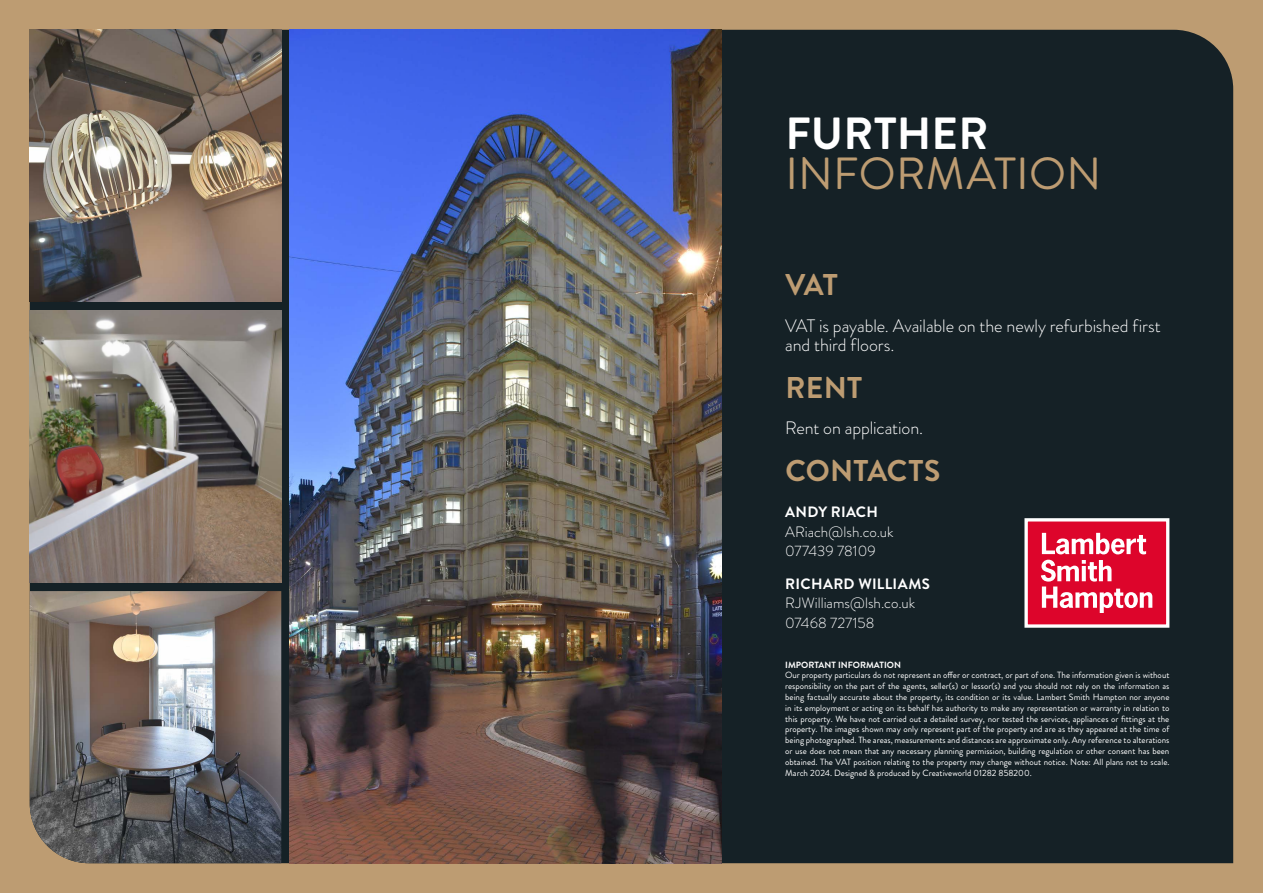
<style>
.page{position:relative;width:1263px;height:893px;background:#bd9c72}
.page>*{position:absolute;margin:0;border:0;box-sizing:border-box;transform-origin:0 0}
.t1{font:45px "Brandon Grotesque";letter-spacing:.005em;color:#bd9c72}
.t2{font:700 45px "Brandon Grotesque";letter-spacing:.005em;color:#fff}
.t3{font:700 30px "Brandon Grotesque";letter-spacing:.005em;color:#bd9c72}
.t4{font:300 18px/19.5px "Brandon Grotesque";letter-spacing:-.005em;color:#fff}
.t5{font:300 15px/19.5px "Brandon Grotesque";color:#fff}
.t6{font:700 15px "Brandon Grotesque";letter-spacing:.02em;color:#fff}
.t7{font:9px/10.8px "Brandon Grotesque";color:#fff;text-align:justify}
.t8{font:700 9px "Brandon Grotesque";color:#fff}
</style>
<div class="page">
<div style="left:30px;top:30px;width:1203px;height:833px;background:#152126"></div>
<img style="left:30px;top:30px;width:251px;height:272px">
<div style="left:1026px;top:520px;width:142px;height:106px;background:#dd052b"></div>
<svg style="left:1042px;top:533px;width:104px;height:21px"></svg>
<svg style="left:1041px;top:560px;width:111px;height:53px"></svg>
<div style="left:1024px;top:518px;width:145px;height:110px;border:3px solid #fff"></div>
<img style="left:290px;top:30px;width:431px;height:833px">
<img style="left:30px;top:310px;width:251px;height:273px">
<img style="left:30px;top:591px;width:251px;height:272px">
<h1 class="t2" style="left:785px;top:102px;width:204px">FURTHER</h1>
<h1 class="t1" style="left:785px;top:143px;width:317px">INFORMATION</h1>
<h2 class="t3" style="left:785px;top:264px;width:54px">VAT</h2>
<h3 class="t4" style="left:785px;top:316px;width:377px">VAT is payable. Available on the newly refurbished first and third floors.</h3>
<h2 class="t3" style="left:785px;top:367px;width:78px">RENT</h2>
<h3 class="t4" style="left:785px;top:419px;width:139px">Rent on application.</h3>
<h2 class="t3" style="left:785px;top:450px;width:156px">CONTACTS</h2>
<h3 class="t6" style="left:785px;top:502px;width:94px">ANDY RIACH</h3>
<h3 class="t5" style="left:785px;top:522px;width:110px">ARiach@lsh.co.uk<br>077439 78109</h3>
<h3 class="t6" style="left:785px;top:573px;width:146px">RICHARD WILLIAMS</h3>
<h3 class="t5" style="left:785px;top:593px;width:131px">RJWilliams@lsh.co.uk<br>07468 727158</h3>
<p class="t8" style="left:785px;top:658px;width:117px">IMPORTANT INFORMATION</p>
<p class="t7" style="left:785px;top:670px;width:386px">Our property particulars do not represent an offer or contract, or part of one. The information given is without responsibility on the part of the agents, seller(s) or lessor(s) and you should not rely on the information as being factually accurate about the property, its condition or its value. Lambert Smith Hampton nor anyone in its employment or acting on its behalf has authority to make any representation or warranty in relation to this property. We have not carried out a detailed survey, nor tested the services, appliances or fittings at the property. The images shown may only represent part of the property and are as they appeared at the time of being photographed. The areas, measurements and distances are approximate only. Any reference to alterations or use does not mean that any necessary planning permission, building regulation or other consent has been obtained. The VAT position relating to the property may change without notice. Note: All plans not to scale.<br>March 2024. Designed &amp; produced by Creativeworld 01282 858200.</p>
</div>
